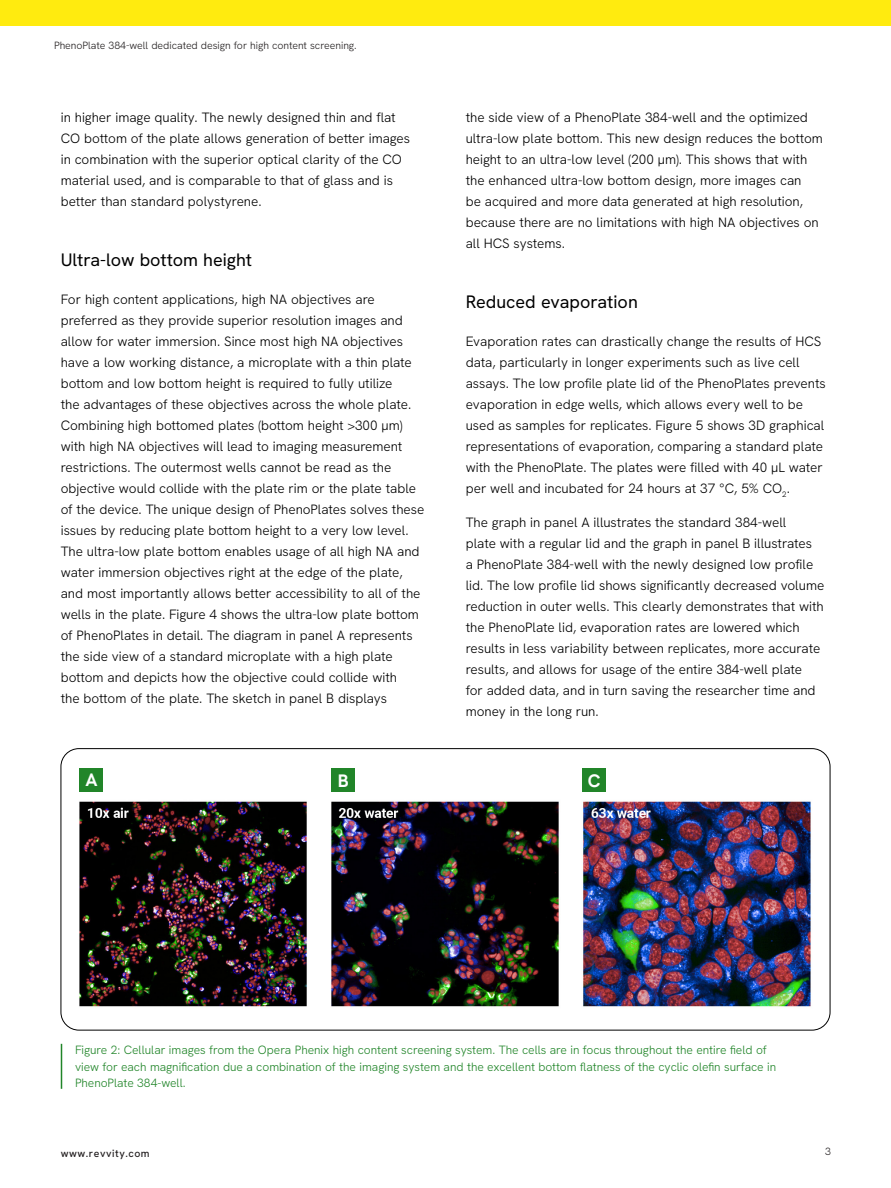
<style>
.page{position:relative;width:891px;height:1188px;background:#fff}
.page>*{position:absolute;margin:0;border:0;box-sizing:border-box;transform-origin:0 0}
.Sub_Head{font:18px "Hanken Grotesk";color:#000}
.t1{font:700 18px "Hanken Grotesk";color:#fff}
.Body_Copy{font:300 13.5px/21px "Hanken Grotesk";color:#000}
.Captions{font:300 12px/16.5px "Hanken Grotesk";color:#218529}
.t2{font:300 10.5px "Hanken Grotesk";color:#231f20}
.t3{font:500 10.5px "Hanken Grotesk";letter-spacing:.05em;color:#231f20}
</style>
<div class="page">
<div style="left:0;top:0;width:891px;height:26px;background:#ffeb0f"></div>
<div style="left:79px;top:768px;width:24px;height:24px;background:#218529"></div>
<div style="left:332px;top:768px;width:23px;height:24px;background:#218529"></div>
<div style="left:582px;top:768px;width:24px;height:24px;background:#218529"></div>
<img style="left:79px;top:801px;width:732px;height:206px">
<hr style="left:61px;top:1044px;width:1px;height:45px;background:#218529">
<p class="t2" style="left:54px;top:39px;width:304px">PhenoPlate 384-well dedicated design for high content screening.</p>
<p class="Body_Copy" style="left:61px;top:106px;width:351px">in higher image quality. The newly designed thin and flat CO bottom of the plate allows generation of better images in combination with the superior optical clarity of the CO material used, and is comparable to that of glass and is better than standard polystyrene.</p>
<p class="Sub_Head" style="left:61px;top:248px;width:193px">Ultra-low bottom height</p>
<p class="Body_Copy" style="left:61px;top:288px;width:365px">For high content applications, high NA objectives are preferred as they provide superior resolution images and allow for water immersion. Since most high NA objectives have a low working distance, a microplate with a thin plate bottom and low bottom height is required to fully utilize<br>the advantages of these objectives across the whole plate.<br>Combining high bottomed plates (bottom height &gt;300 μm) with high NA objectives will lead to imaging measurement restrictions. The outermost wells cannot be read as the objective would collide with the plate rim or the plate table of the device. The unique design of PhenoPlates solves these issues by reducing plate bottom height to a very low level.<br>The ultra-low plate bottom enables usage of all high NA and water immersion objectives right at the edge of the plate, and most importantly allows better accessibility to all of the wells in the plate. Figure 4 shows the ultra-low plate bottom of PhenoPlates in detail. The diagram in panel A represents the side view of a standard microplate with a high plate bottom and depicts how the objective could collide with<br>the bottom of the plate. The sketch in panel B displays</p>
<p class="Body_Copy" style="left:466px;top:106px;width:359px">the side view of a PhenoPlate 384-well and the optimized ultra-low plate bottom. This new design reduces the bottom height to an ultra-low level (200 μm). This shows that with the enhanced ultra-low bottom design, more images can<br>be acquired and more data generated at high resolution, because there are no limitations with high NA objectives on all HCS systems.</p>
<p class="Sub_Head" style="left:466px;top:290px;width:174px">Reduced evaporation</p>
<p class="Body_Copy" style="left:466px;top:330px;width:362px">Evaporation rates can drastically change the results of HCS data, particularly in longer experiments such as live cell assays. The low profile plate lid of the PhenoPlates prevents evaporation in edge wells, which allows every well to be used as samples for replicates. Figure 5 shows 3D graphical representations of evaporation, comparing a standard plate with the PhenoPlate. The plates were filled with 40 μL water per well and incubated for 24 hours at 37 °C, 5% CO<sub>2</sub>.</p>
<p class="Body_Copy" style="left:466px;top:512px;width:360px">The graph in panel A illustrates the standard 384-well<br>plate with a regular lid and the graph in panel B illustrates<br>a PhenoPlate 384-well with the newly designed low profile lid. The low profile lid shows significantly decreased volume reduction in outer wells. This clearly demonstrates that with the PhenoPlate lid, evaporation rates are lowered which results in less variability between replicates, more accurate results, and allows for usage of the entire 384-well plate<br>for added data, and in turn saving the researcher time and money in the long run.</p>
<p class="t1" style="left:85px;top:768px;width:14px">A</p>
<p class="t1" style="left:338px;top:769px;width:12px">B</p>
<p class="t1" style="left:588px;top:769px;width:14px">C</p>
<p class="Captions" style="left:75px;top:1042px;width:703px">Figure 2: Cellular images from the Opera Phenix high content screening system. The cells are in focus throughout the entire field of view for each magnification due a combination of the imaging system and the excellent bottom flatness of the cyclic olefin surface in<br>PhenoPlate 384-well.</p>
<p class="t3" style="left:61px;top:1147px;width:90px">www.revvity.com</p>
<p class="t2" style="left:825px;top:1145px;width:7px">3</p>
</div>
